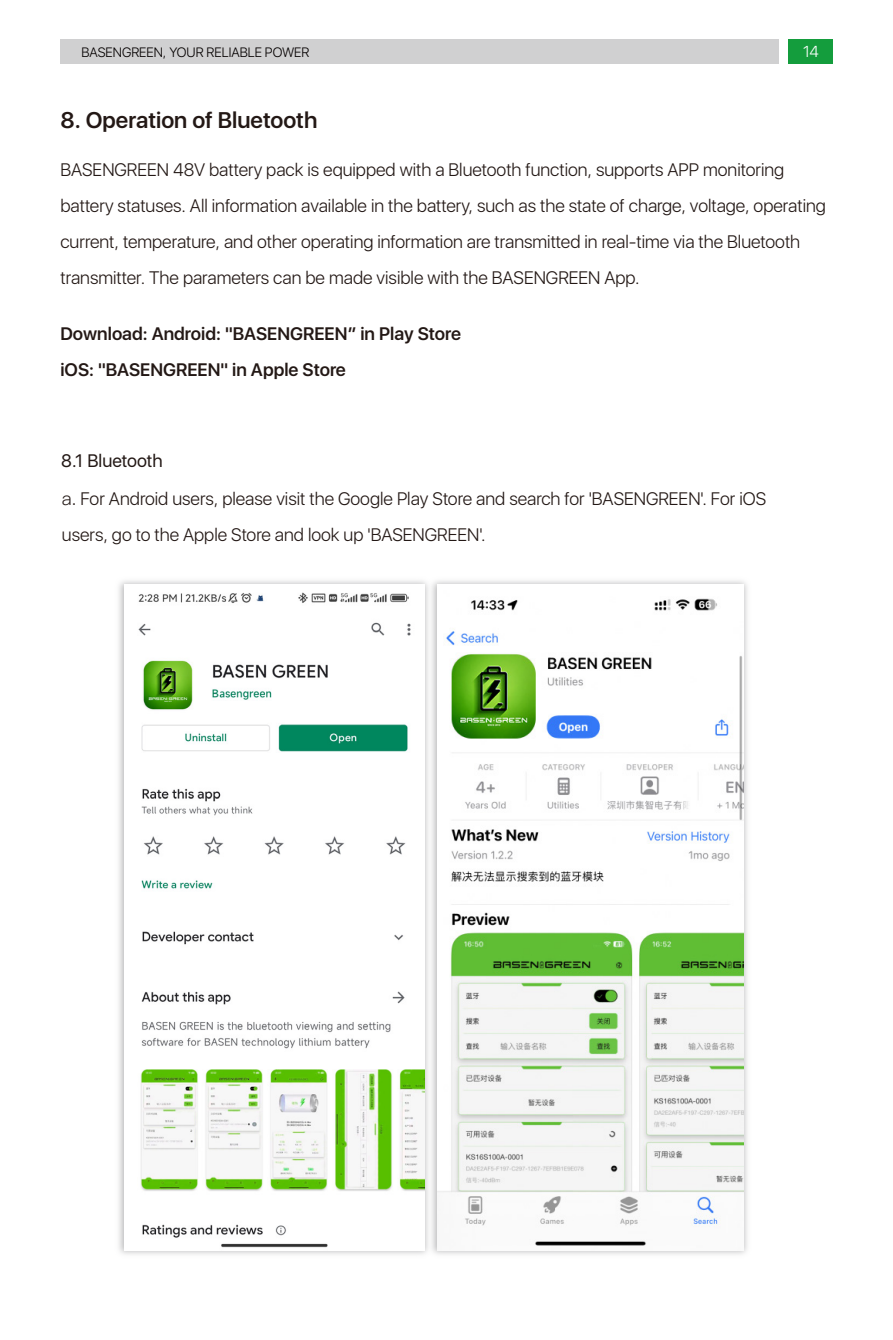
<style>
.page{position:relative;width:893px;height:1340px;background:#fff}
.page>*{position:absolute;margin:0;border:0;box-sizing:border-box;transform-origin:0 0}
.t1{font:600 22.5px "San Francisco";color:#231815}
.t2{font:300 18px/36px "San Francisco";color:#231815}
.t3{font:600 18px/36px "San Francisco";color:#231815}
.t4{font:300 15.75px "San Francisco";color:#fff}
.t5{font:300 13.5px "San Francisco";color:#040000}
.s1{font-weight:400}
.s2{font-family:"Ping Fang SC Regular";font-weight:400}
</style>
<div class="page">
<div style="left:60px;top:39px;width:719px;height:25px;background:#d0d0d1"></div>
<div style="left:788px;top:39px;width:44px;height:25px;background:#149d3d"></div>
<img style="left:118px;top:580px;width:307px;height:675px">
<img style="left:125px;top:584px;width:299px;height:666px">
<img style="left:425px;top:580px;width:323px;height:675px">
<img style="left:437px;top:584px;width:307px;height:666px">
<p class="t5" style="left:81px;top:43px;width:229px">BASENGREEN, YOUR RELIABLE POWER</p>
<p class="t4" style="left:803px;top:41px;width:17px">14</p>
<p class="t1" style="left:60px;top:104px;width:258px">8. Operation of Bluetooth</p>
<p class="t2" style="left:60px;top:153px;width:767px">BASENGREEN 48V battery pack is equipped with a Bluetooth function, supports APP monitoring battery statuses. All information available in the battery, such as the state of charge, voltage, operating current, temperature, and other operating information are transmitted in real-time via the Bluetooth transmitter. The parameters can be made visible with the BASENGREEN App.</p>
<p class="t3" style="left:60px;top:317px;width:402px">Download: Android: "BASENGREEN” in Play Store iOS: "BASENGREEN" in Apple Store</p>
<p class="t2" style="left:61px;top:442px;width:706px;line-height:38px"><span class="s1">8.1 Bluetooth<br></span><span class="s2">a.</span> For Android users, please visit the Google Play Store and search for 'BASENGREEN'. For iOS</p>
<p class="t2" style="left:62px;top:517px;width:425px">users, go to the Apple Store and look up 'BASENGREEN'.</p>
</div>
